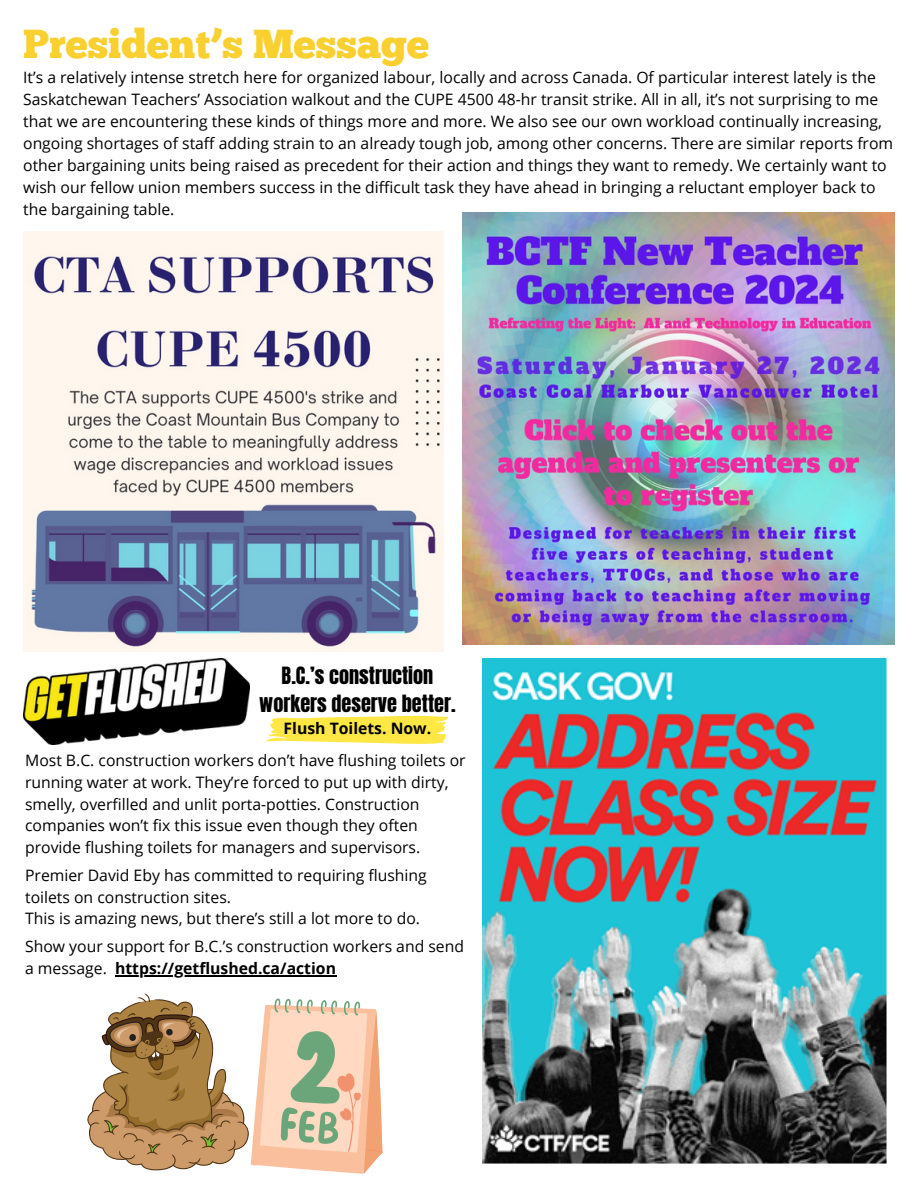
<style>
.page{position:relative;width:918px;height:1188px;background:#fff}
.page>*{position:absolute;margin:0;border:0;box-sizing:border-box;transform-origin:0 0}
.t1{font:40.5px "Chunk Five";color:#f9d030}
.t2{font:20.25px/28.2px "Anton";color:#000;text-align:center}
.t3{font:15.75px/22px "Open Sans";color:#000}
.t4{font:700 15.75px "Open Sans";color:#000}
</style>
<div class="page">
<svg style="left:87px;top:993px;width:296px;height:181px"></svg>
<img style="left:482px;top:658px;width:405px;height:506px">
<img style="left:23px;top:658px;width:226px;height:87px">
<svg style="left:266px;top:716px;width:183px;height:28px;background:#ffea61"></svg>
<hr style="left:115px;top:975px;width:221px;height:2px;background:#000">
<img style="left:462px;top:212px;width:432px;height:432px">
<img style="left:23px;top:231px;width:421px;height:421px">
<h1 class="t1" style="left:23px;top:28px;width:407px">President’s Message</h1>
<p class="t3" style="left:23px;top:66px;width:872px">It’s a relatively intense stretch here for organized labour, locally and across Canada. Of particular interest lately is the Saskatchewan Teachers’ Association walkout and the CUPE 4500 48-hr transit strike. All in all, it’s not surprising to me that we are encountering these kinds of things more and more. We also see our own workload continually increasing, ongoing shortages of staff adding strain to an already tough job, among other concerns. There are similar reports from other bargaining units being raised as precedent for their action and things they want to remedy. We certainly want to wish our fellow union members success in the difficult task they have ahead in bringing a reluctant employer back to the bargaining table.</p>
<p class="t2" style="left:259px;top:662px;width:198px">B.C.’s construction workers deserve better.</p>
<p class="t4" style="left:284px;top:718px;width:149px">Flush Toilets. Now.</p>
<p class="t3" style="left:25px;top:749px;width:442px">Most B.C. construction workers don’t have flushing toilets or running water at work. They’re forced to put up with dirty, smelly, overfilled and unlit porta-potties. Construction companies won’t fix this issue even though they often provide flushing toilets for managers and supervisors.</p>
<h2 class="t3" style="left:25px;top:864px;width:403px">Premier David Eby has committed to requiring flushing toilets on construction sites.</h2>
<p class="t3" style="left:25px;top:907px;width:397px">This is amazing news, but there’s still a lot more to do.</p>
<p class="t3" style="left:25px;top:935px;width:440px">Show your support for B.C.’s construction workers and send a message.</p>
<p class="t4" style="left:115px;top:957px;width:222px">https://getflushed.ca/action</p>
</div>
